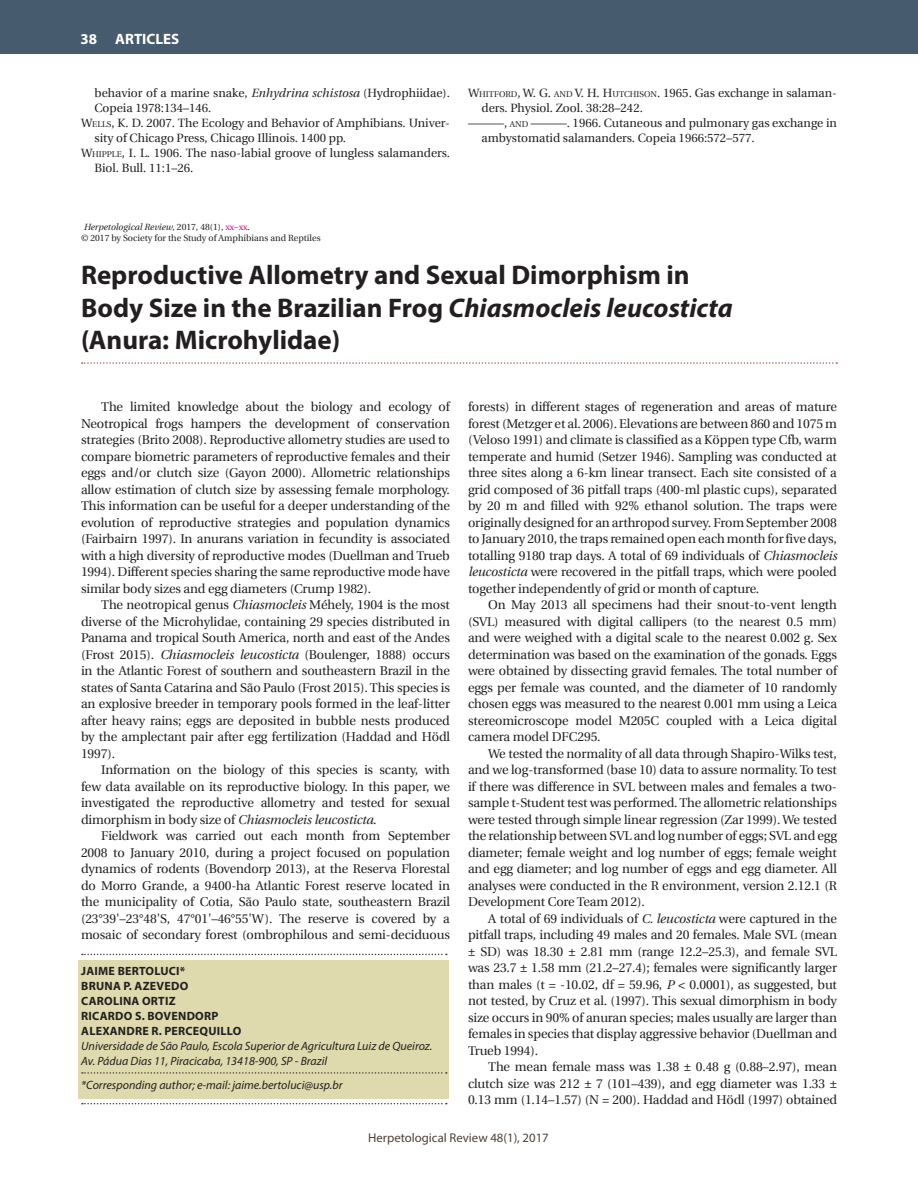
<style>
.page{position:relative;width:918px;height:1188px;background:#fff}
.page>*{position:absolute;margin:0;border:0;box-sizing:border-box;transform-origin:0 0}
.t1{font:700 27px/32.2px "Myriad Pro";color:#231f20}
.t2{font:700 15px "Myriad Pro";color:#fff}
.t3{font:12.75px/16.5px "Utopia";letter-spacing:-.01em;color:#231f20;text-align:justify}
.t4{font:12.75px "Myriad Pro";color:#504137}
.t5{font:12px "Utopia";color:#231f20}
.t6{font:italic 12px/15px "Myriad Pro";color:#231f20}
.t7{font:700 12px/15px "Myriad Pro";letter-spacing:.02em;color:#231f20}
.t8{font:9px/10.8px "Utopia";color:#231f20}
.s1{font-style:italic}
.s2{font-style:inherit}
.s3{font-size:8.4px}
.s4{color:#ed028c}
</style>
<div class="page">
<div style="left:0;top:0;width:918px;height:54px;background:#465b6d"></div>
<svg style="left:82px;top:362px;width:755px;height:2px"></svg>
<div style="left:79px;top:960px;width:370px;height:138px;background:#dedaad"></div>
<svg style="left:82px;top:954px;width:365px;height:1px"></svg>
<svg style="left:82px;top:1072px;width:365px;height:2px"></svg>
<svg style="left:82px;top:1103px;width:365px;height:1px"></svg>
<p class="t2" style="left:80px;top:29px;width:100px">38 ARTICLES</p>
<p class="t5" style="left:94px;top:86px;width:357px">behavior of a marine snake, <span class="s1">Enhydrina schistosa</span> (Hydrophiidae).</p>
<p class="t5" style="left:94px;top:101px;width:118px">Copeia 1978:134–146.</p>
<p class="t5" style="left:81px;top:116px;width:370px"><span class="s2">W</span><span class="s3">ELLS</span><span class="s2">, K. D. 2007</span>. The Ecology and Behavior of Amphibians. Univer-</p>
<p class="t5" style="left:94px;top:131px;width:253px">sity of Chicago Press, Chicago Illinois. 1400 pp.</p>
<p class="t5" style="left:81px;top:146px;width:371px"><span class="s2">W</span><span class="s3">HIPPLE</span><span class="s2">, I. L. 1906</span>. The naso-labial groove of lungless salamanders.</p>
<p class="t5" style="left:94px;top:161px;width:100px">Biol. Bull. 11:1–26.</p>
<p class="t5" style="left:468px;top:86px;width:370px"><span class="s2">W</span><span class="s3">HITFORD</span><span class="s2">, W. G.</span> <span class="s3">AND</span> <span class="s2">V. H. H</span><span class="s3">UTCHISON</span><span class="s2">. 1965</span>. Gas exchange in salaman-</p>
<p class="t5" style="left:482px;top:101px;width:163px">ders. Physiol. Zool. 38:28–242.</p>
<p class="t5" style="left:468px;top:116px;width:370px"><span class="s2">———,</span> <span class="s3">AND</span> <span class="s2">———. 1966</span>. Cutaneous and pulmonary gas exchange in</p>
<p class="t5" style="left:482px;top:131px;width:275px">ambystomatid salamanders. Copeia 1966:572–577.</p>
<p class="t8" style="left:81px;top:222px;width:241px;text-indent:3px"><span class="s1">Herpetological Review</span><span class="s2">, 2017</span>, 48(1), <span class="s4">xx–xx</span>.<br>© 2017 by Society for the Study of Amphibians and Reptiles</p>
<h1 class="t1" style="left:81px;top:258px;width:653px">Reproductive Allometry and Sexual Dimorphism in<br>Body Size in the Brazilian Frog <span class="s1">Chiasmocleis leucosticta </span>(Anura: Microhylidae)</h1>
<p class="t3" style="left:81px;top:399px;width:371px;text-indent:20px">The limited knowledge about the biology and ecology of Neotropical frogs hampers the development of conservation strategies (Brito 2008). Reproductive allometry studies are used to compare biometric parameters of reproductive females and their eggs and/or clutch size (Gayon 2000). Allometric relationships allow estimation of clutch size by assessing female morphology.<br>This information can be useful for a deeper understanding of the evolution of reproductive strategies and population dynamics (Fairbairn 1997). In anurans variation in fecundity is associated with a high diversity of reproductive modes (Duellman and Trueb 1994). Different species sharing the same reproductive mode have similar body sizes and egg diameters (Crump 1982).</p>
<p class="t3" style="left:81px;top:597px;width:371px;text-indent:20px">The neotropical genus <span class="s1">Chiasmocleis</span> Méhely, 1904 is the most diverse of the Microhylidae, containing 29 species distributed in Panama and tropical South America, north and east of the Andes (Frost 2015). <span class="s1">Chiasmocleis leucosticta</span> (Boulenger, 1888) occurs in the Atlantic Forest of southern and southeastern Brazil in the states of Santa Catarina and São Paulo (Frost 2015). This species is an explosive breeder in temporary pools formed in the leaf-litter after heavy rains; eggs are deposited in bubble nests produced by the amplectant pair after egg fertilization (Haddad and Hödl 1997).</p>
<p class="t3" style="left:81px;top:762px;width:371px;text-indent:20px">Information on the biology of this species is scanty, with few data available on its reproductive biology. In this paper, we investigated the reproductive allometry and tested for sexual dimorphism in body size of <span class="s1">Chiasmocleis leucosticta</span>.</p>
<p class="t3" style="left:81px;top:828px;width:371px;text-indent:20px">Fieldwork was carried out each month from September 2008 to January 2010, during a project focused on population dynamics of rodents (Bovendorp 2013), at the Reserva Florestal do Morro Grande, a 9400-ha Atlantic Forest reserve located in the municipality of Cotia, São Paulo state, southeastern Brazil (23°39'–23°48'S, 47°01'–46°55'W). The reserve is covered by a mosaic of secondary forest (ombrophilous and semi-deciduous</p>
<p class="t7" style="left:81px;top:963px;width:162px">JAIME BERTOLUCI*<br>BRUNA P. AZEVEDO<br>CAROLINA ORTIZ<br>RICARDO S. BOVENDORP<br>ALEXANDRE R. PERCEQUILLO</p>
<p class="t6" style="left:81px;top:1039px;width:353px">Universidade de São Paulo, Escola Superior de Agricultura Luiz de Queiroz.<br>Av. Pádua Dias 11, Piracicaba, 13418-900, SP - Brazil</p>
<p class="t6" style="left:81px;top:1078px;width:263px">*Corresponding author; e-mail: jaime.bertoluci@usp.br</p>
<p class="t3" style="left:468px;top:399px;width:371px">forests) in different stages of regeneration and areas of mature forest (Metzger et al. 2006). Elevations are between 860 and 1075 m (Veloso 1991) and climate is classified as a Köppen type Cfb, warm temperate and humid (Setzer 1946). Sampling was conducted at three sites along a 6-km linear transect. Each site consisted of a grid composed of 36 pitfall traps (400-ml plastic cups), separated by 20 m and filled with 92% ethanol solution. The traps were originally designed for an arthropod survey. From September 2008 to January 2010, the traps remained open each month for five days, totalling 9180 trap days. A total of 69 individuals of <span class="s1">Chiasmocleis leucosticta</span> were recovered in the pitfall traps, which were pooled together independently of grid or month of capture.</p>
<p class="t3" style="left:468px;top:597px;width:371px;text-indent:20px">On May 2013 all specimens had their snout-to-vent length (SVL) measured with digital callipers (to the nearest 0.5 mm) and were weighed with a digital scale to the nearest 0.002 g. Sex determination was based on the examination of the gonads. Eggs were obtained by dissecting gravid females. The total number of eggs per female was counted, and the diameter of 10 randomly chosen eggs was measured to the nearest 0.001 mm using a Leica stereomicroscope model M205C coupled with a Leica digital camera model DFC295.</p>
<p class="t3" style="left:468px;top:745px;width:371px;text-indent:20px">We tested the normality of all data through Shapiro-Wilks test, and we log-transformed (base 10) data to assure normality. To test if there was difference in SVL between males and females a two&shy;sample t-Student test was performed. The allometric relationships were tested through simple linear regression (Zar 1999). We tested the relationship between SVL and log number of eggs; SVL and egg diameter; female weight and log number of eggs; female weight and egg diameter; and log number of eggs and egg diameter. All analyses were conducted in the R environment, version 2.12.1 (R Development Core Team 2012).</p>
<p class="t3" style="left:468px;top:910px;width:371px;text-indent:20px">A total of 69 individuals of <span class="s1">C. leucosticta</span> were captured in the pitfall traps, including 49 males and 20 females. Male SVL (mean ± SD) was 18.30 ± 2.81 mm (range 12.2–25.3), and female SVL was 23.7 ± 1.58 mm (21.2–27.4); females were significantly larger than males (t = -10.02, df = 59.96, <span class="s1">P</span> &lt; 0.0001), as suggested, but not tested, by Cruz et al. (1997). This sexual dimorphism in body size occurs in 90% of anuran species; males usually are larger than females in species that display aggressive behavior (Duellman and Trueb 1994).</p>
<p class="t3" style="left:468px;top:1059px;width:371px;text-indent:20px">The mean female mass was 1.38 ± 0.48 g (0.88–2.97), mean clutch size was 212 ± 7 (101–439), and egg diameter was 1.33 ± 0.13 mm (1.14–1.57) (N = 200). Haddad and Hödl (1997) obtained</p>
<p class="t4" style="left:368px;top:1130px;width:182px">Herpetological Review 48(1), 2017</p>
</div>
